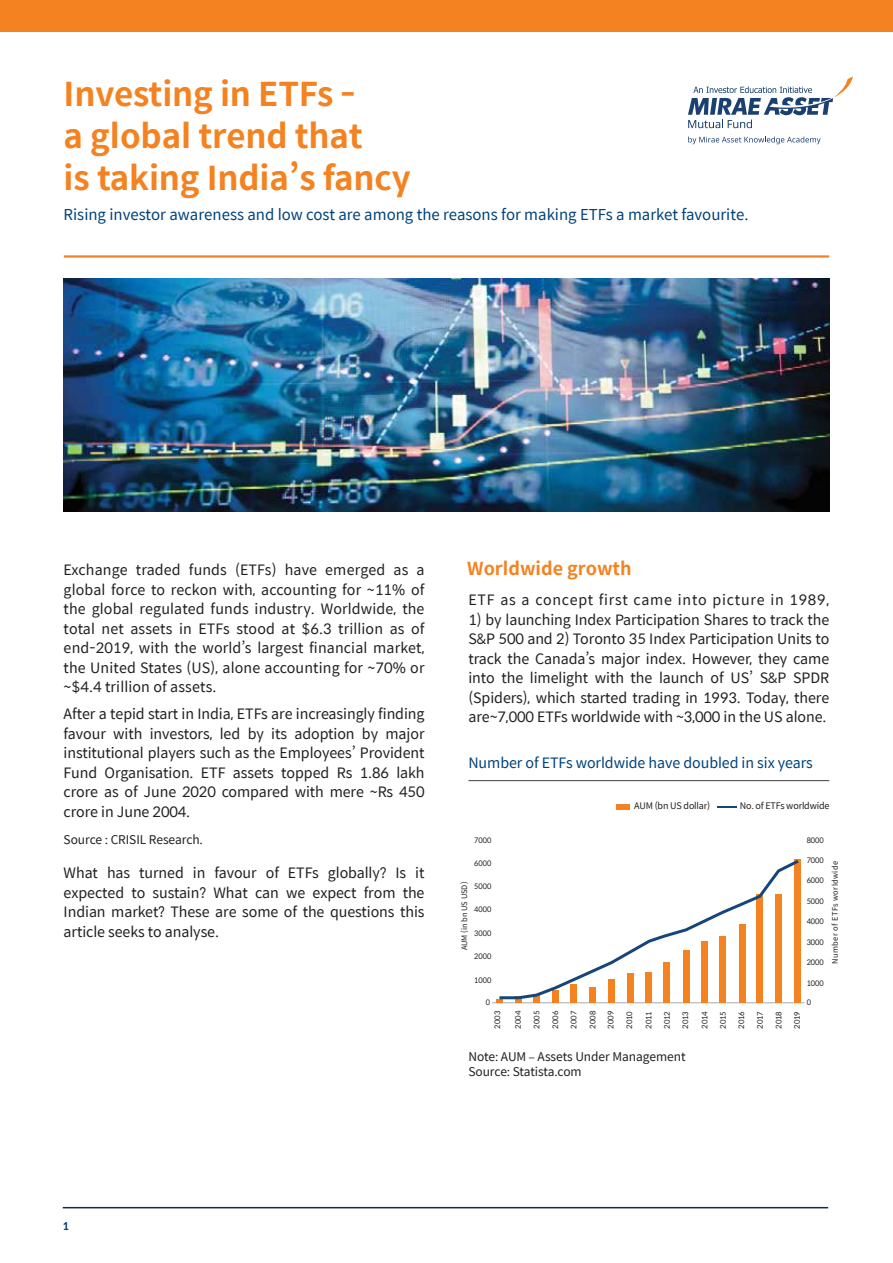
<style>
.page{position:relative;width:893px;height:1263px;background:#fff}
.page>*{position:absolute;margin:0;border:0;box-sizing:border-box;transform-origin:0 0}
.t1{font:700 33px/42px "Spoqa Han Sans JP";letter-spacing:-.005em;color:#f58220}
.t2{font:700 18px "Spoqa Han Sans JP";color:#f58220}
.t3{font:15px "Spoqa Han Sans JP";color:#00427a}
.t4{font:14.25px/19.5px "Spoqa Han Sans JP";letter-spacing:-.005em;color:#231f20;text-align:justify}
.t5{font:14.25px "Spoqa Han Sans JP";letter-spacing:-.005em;color:#00427a}
.t6{font:14.25px "Spoqa Han Sans JP";letter-spacing:.055em;color:#231f20}
.t7{font:12px/15px "Spoqa Han Sans JP";letter-spacing:-.005em;color:#231f20}
.t8{font:700 10.5px "Spoqa Han Sans JP";color:#00427a}
.t9{font:9px "Spoqa Han Sans JP";letter-spacing:-.02em;color:#231f20}
.t10{font:7.5px "Spoqa Han Sans";letter-spacing:.015em;color:#231f20}
.t11{font:7.5px "Spoqa Han Sans";letter-spacing:.015em;color:#231f20;scale:.95 1}
.t12{font:7.5px "Spoqa Han Sans";letter-spacing:.05em;color:#231f20}
.s1{font-family:"Myriad Pro"}
</style>
<div class="page">
<div style="left:0;top:0;width:893px;height:32px;background:#f58220"></div>
<hr style="left:63px;top:1207px;width:765px;height:1px;background:#0d2d4f">
<hr style="left:492px;top:1002px;width:312px;height:1px;background:#a7a9ac">
<svg style="left:496px;top:859px;width:306px;height:144px"></svg>
<svg style="left:688px;top:77px;width:165px;height:51px"></svg>
<svg style="left:688px;top:136px;width:133px;height:8px"></svg>
<hr style="left:64px;top:255px;width:765px;height:3px;background:#f58220">
<hr style="left:468px;top:780px;width:361px;height:1px;background:#414042">
<div style="left:616px;top:804px;width:14px;height:5px;background:#f58220"></div>
<svg style="left:717px;top:806px;width:20px;height:1px"></svg>
<img style="left:64px;top:279px;width:765px;height:232px">
<h1 class="t1" style="left:64px;top:73px;width:349px">Investing in ETFs -<br>a global trend that<br>is taking India’s fancy</h1>
<p class="t3" style="left:64px;top:206px;width:686px">Rising investor awareness and low cost are among the reasons for making ETFs a market favourite.</p>
<p class="t4" style="left:64px;top:560px;width:362px">Exchange traded funds (ETFs) have emerged as a global force to reckon with, accounting for ~11% of the global regulated funds industry. Worldwide, the total net assets in ETFs stood at $6.3 trillion as of end-2019, with the world’s largest financial market, the United States (US), alone accounting for ~70% or ~$4.4 trillion of assets.</p>
<p class="t4" style="left:64px;top:704px;width:362px">After a tepid start in India, ETFs are increasingly finding favour with investors, led by its adoption by major institutional players such as the Employees’ Provident Fund Organisation. ETF assets topped Rs 1.86 lakh crore as of June 2020 compared with mere ~Rs 450 crore in June 2004.</p>
<p class="t7" style="left:64px;top:832px;width:141px">Source : CRISIL Research.</p>
<p class="t4" style="left:64px;top:863px;width:362px">What has turned in favour of ETFs globally? Is it expected to sustain? What can we expect from the Indian market? These are some of the questions this article seeks to analyse.</p>
<p class="t2" style="left:467px;top:559px;width:166px">Worldwide growth</p>
<p class="t6" style="left:468px;top:592px;width:362px">ETF as a concept first came into picture in 1989,</p>
<p class="t4" style="left:468px;top:610px;width:362px">1) by launching Index Participation Shares to track the S&amp;P 500 and 2) Toronto 35 Index Participation Units to track the Canada’s major index. However, they came into the limelight with the launch of US’ S&amp;P SPDR (Spiders), which started trading in 1993. Today, there are~7,000 ETFs worldwide with ~3,000 in the US alone.</p>
<p class="t5" style="left:468px;top:754px;width:346px">Number of ETFs worldwide have doubled in six years</p>
<p class="t9" style="left:634px;top:800px;width:77px">AUM (bn US dollar)</p>
<p class="t9" style="left:740px;top:800px;width:91px">No. of ETFs worldwide</p>
<p class="t11" style="left:474px;top:835px;width:19px">7000</p>
<p class="t11" style="left:474px;top:859px;width:19px">6000</p>
<p class="t11" style="left:474px;top:882px;width:19px">5000</p>
<p class="t11" style="left:474px;top:905px;width:19px">4000</p>
<p class="t11" style="left:474px;top:929px;width:19px">3000</p>
<p class="t11" style="left:474px;top:952px;width:19px">2000</p>
<p class="t11" style="left:474px;top:976px;width:19px">1000</p>
<p class="t11" style="left:486px;top:998px;width:6px">0</p>
<p class="t10" style="left:460px;top:950px;width:70px;rotate:-90deg">AUM (in bn US USD)</p>
<p class="t11" style="left:807px;top:835px;width:19px">8000</p>
<p class="t11" style="left:807px;top:876px;width:19px">6000</p>
<p class="t11" style="left:807px;top:897px;width:19px">5000</p>
<p class="t11" style="left:807px;top:917px;width:19px">4000</p>
<p class="t11" style="left:807px;top:938px;width:19px">3000</p>
<p class="t11" style="left:807px;top:958px;width:19px">2000</p>
<p class="t11" style="left:807px;top:979px;width:19px">1000</p>
<p class="t11" style="left:807px;top:998px;width:6px">0</p>
<p class="t11" style="left:807px;top:856px;width:19px">7000</p>
<p class="t10" style="left:493px;top:1029px;width:20px;rotate:-90deg">2003</p>
<p class="t10" style="left:514px;top:1029px;width:20px;rotate:-90deg">2004</p>
<p class="t10" style="left:533px;top:1029px;width:20px;rotate:-90deg">2005</p>
<p class="t10" style="left:551px;top:1029px;width:20px;rotate:-90deg">2006</p>
<p class="t10" style="left:570px;top:1029px;width:20px;rotate:-90deg">2007</p>
<p class="t10" style="left:588px;top:1029px;width:20px;rotate:-90deg">2008</p>
<p class="t10" style="left:607px;top:1029px;width:20px;rotate:-90deg">2009</p>
<p class="t10" style="left:625px;top:1029px;width:19px;rotate:-90deg">2010</p>
<p class="t10" style="left:644px;top:1029px;width:19px;rotate:-90deg">2011</p>
<p class="t10" style="left:663px;top:1029px;width:19px;rotate:-90deg">2012</p>
<p class="t10" style="left:681px;top:1029px;width:19px;rotate:-90deg">2013</p>
<p class="t10" style="left:700px;top:1029px;width:19px;rotate:-90deg">2014</p>
<p class="t10" style="left:719px;top:1029px;width:19px;rotate:-90deg">2015</p>
<p class="t10" style="left:737px;top:1029px;width:19px;rotate:-90deg">2016</p>
<p class="t10" style="left:756px;top:1029px;width:19px;rotate:-90deg">2017</p>
<p class="t10" style="left:775px;top:1029px;width:19px;rotate:-90deg">2018</p>
<p class="t10" style="left:793px;top:1029px;width:19px;rotate:-90deg">2019</p>
<p class="t12" style="left:831px;top:964px;width:104px;rotate:-90deg">Number of ETFs worldwide</p>
<p class="t7" style="left:468px;top:1049px;width:219px">Note: AUM <span class="s1">–</span> Assets Under Management<br>Source: Statista.com</p>
<p class="t8" style="left:63px;top:1220px;width:8px">1</p>
</div>
